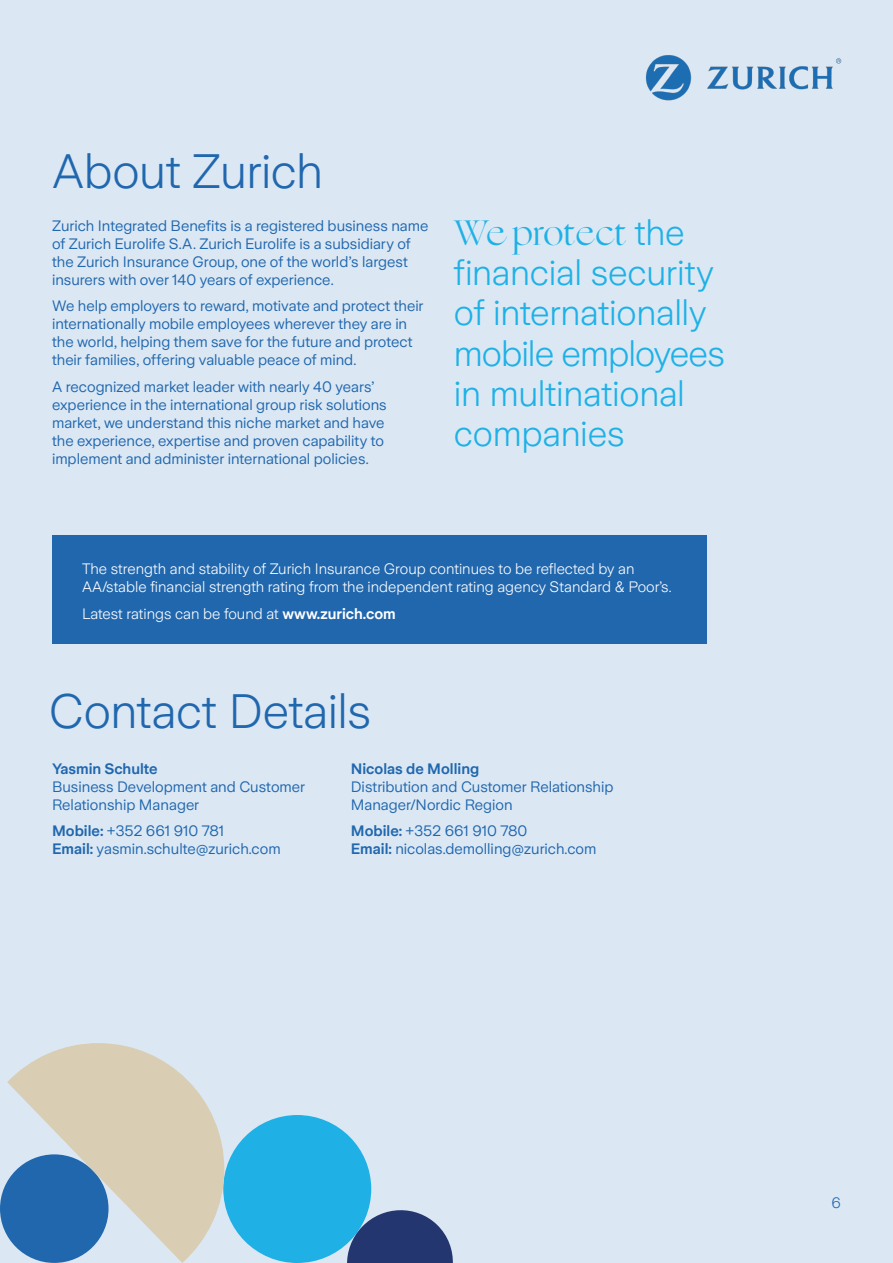
<style>
.page{position:relative;width:893px;height:1263px;background:#dbe8f4}
.page>*{position:absolute;margin:0;border:0;box-sizing:border-box;transform-origin:0 0}
.t1{font:300 48px "Zurich Sans";letter-spacing:-.01em;color:#2167ae}
.Zurich_body{font:300 35.55px/40.2px "Zurich Sans";letter-spacing:-.01em;color:#1fb1e6}
.Zurich_body-2{font:15px/18px "Zurich Sans";color:#2167ae}
.t2{font:300 15px/18px "Zurich Sans";color:#fff}
.t3{font:600 15px "Zurich Sans";color:#2167ae}
.t4{font:300 15px "Zurich Sans";color:#2167ae}
.s1{font-family:"Ogg";font-weight:400}
.s2{font-weight:600}
</style>
<div class="page">
<div style="left:52px;top:536px;width:655px;height:108px;background:#2167ae"></div>
<img style="left:645px;top:55px;width:197px;height:46px">
<div style="left:223px;top:1115px;width:148px;height:148px;background:#1fb1e6;border-radius:50%"></div>
<div style="left:0;top:1154px;width:109px;height:109px;background:#2167ae;border-radius:50%"></div>
<svg style="left:7px;top:1043px;width:217px;height:220px;fill:#d9ceb3"></svg>
<svg style="left:347px;top:1204px;width:106px;height:59px"></svg>
<p class="t1" style="left:52px;top:146px;width:273px">About Zurich</p>
<p class="Zurich_body-2" style="left:52px;top:217px;width:378px">Zurich Integrated Benefits is a registered business name of Zurich Eurolife S.A. Zurich Eurolife is a subsidiary of the Zurich Insurance Group, one of the world’s largest insurers with over 140 years of experience.</p>
<p class="Zurich_body-2" style="left:52px;top:297px;width:373px">We help employers to reward, motivate and protect their internationally mobile employees wherever they are in the world, helping them save for the future and protect their families, offering valuable peace of mind.</p>
<p class="Zurich_body-2" style="left:52px;top:378px;width:336px">A recognized market leader with nearly 40 years’ experience in the international group risk solutions market, we understand this niche market and have the experience, expertise and proven capability to implement and administer international policies.</p>
<p class="Zurich_body" style="left:454px;top:213px;width:272px"><span class="s1">We protect</span> the financial security of internationally mobile employees in multinational companies</p>
<p class="t2" style="left:82px;top:560px;width:591px">The strength and stability of Zurich Insurance Group continues to be reflected by an<br>AA/stable financial strength rating from the independent rating agency Standard &amp; Poor’s.</p>
<p class="t2" style="left:82px;top:605px;width:315px">Latest ratings can be found at <span class="s2">www.zurich.com</span></p>
<p class="t1" style="left:49px;top:685px;width:324px">Contact Details</p>
<p class="t3" style="left:52px;top:760px;width:107px">Yasmin Schulte</p>
<p class="Zurich_body-2" style="left:52px;top:778px;width:254px">Business Development and Customer<br>Relationship Manager</p>
<p class="Zurich_body-2" style="left:52px;top:822px;width:173px"><span class="s2">Mobile:</span> +352 661 910 781</p>
<p class="Zurich_body-2" style="left:52px;top:840px;width:230px"><span class="s2">Email:</span> yasmin.schulte@zurich.com</p>
<p class="t3" style="left:351px;top:760px;width:130px">Nicolas de Molling</p>
<p class="Zurich_body-2" style="left:351px;top:778px;width:264px">Distribution and Customer Relationship<br>Manager/Nordic Region</p>
<p class="Zurich_body-2" style="left:351px;top:822px;width:178px"><span class="s2">Mobile:</span> +352 661 910 780</p>
<p class="Zurich_body-2" style="left:351px;top:840px;width:247px"><span class="s2">Email:</span> nicolas.demolling@zurich.com</p>
<p class="t4" style="left:831px;top:1194px;width:11px">6</p>
</div>
